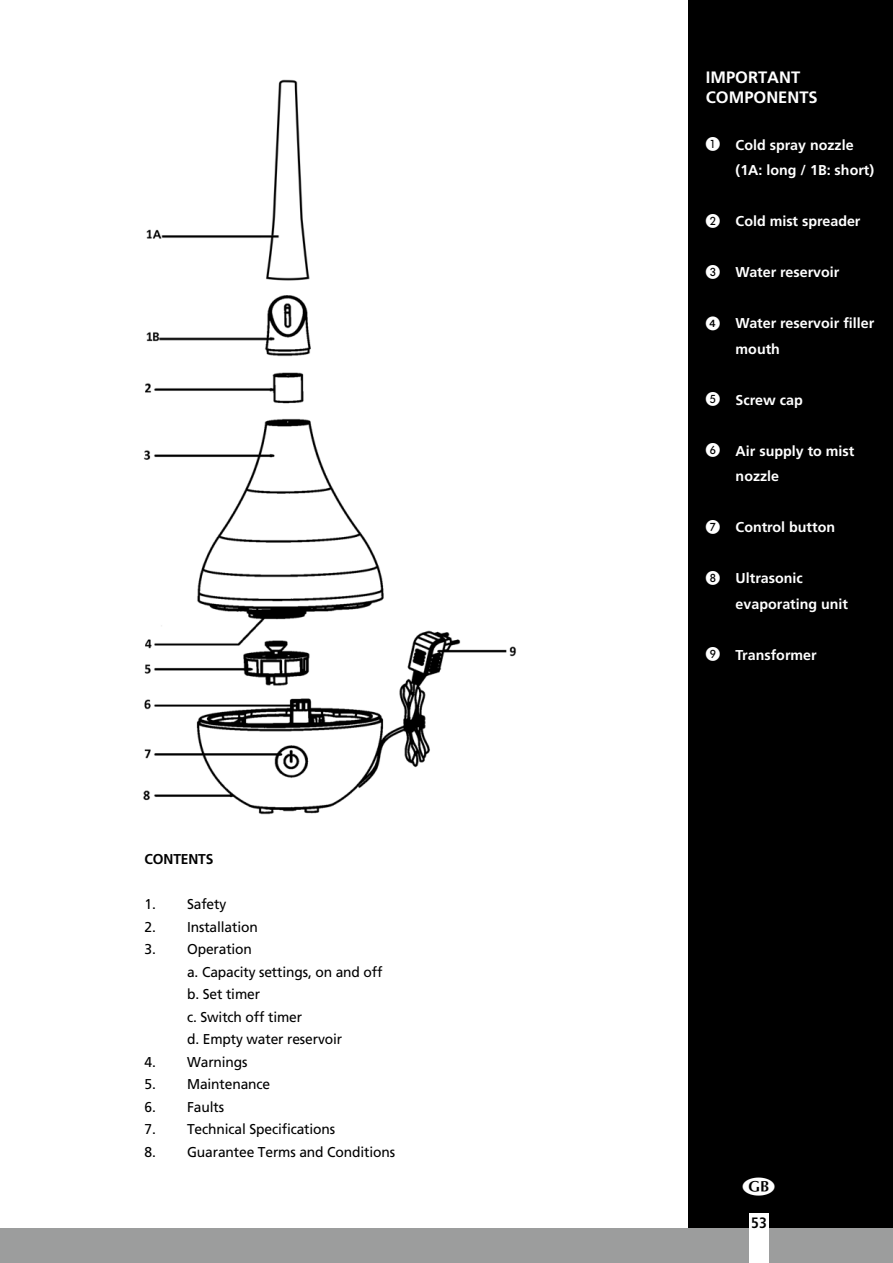
<style>
.page{position:relative;width:893px;height:1263px;background:#fff}
.page>*{position:absolute;margin:0;border:0;box-sizing:border-box;transform-origin:0 0}
.t1{font:700 16.5px/19.8px "Frutiger LT Std";color:#fff}
.t2{font:700 condensed 15px "Frutiger LT Std";color:#000}
.t3{font:14.25px/22.5px "Frutiger LT Std";letter-spacing:-.01em;color:#000}
.t4{font:700 14.25px/25.5px "Frutiger LT Std";color:#fff}
.t5{font:14.25px "European Pi One";color:#fff}
.t6{font:700 14.25px "Frutiger LT Std";letter-spacing:-.01em;color:#000}
</style>
<div class="page">
<div style="left:689px;top:0;width:204px;height:1263px;background:#000"></div>
<div style="left:0;top:1229px;width:893px;height:34px;background:#9c9d9d"></div>
<div style="left:749px;top:1213px;width:20px;height:50px;background:#fff"></div>
<img style="left:143px;top:79px;width:373px;height:736px">
<p class="t6" style="left:145px;top:851px;width:70px">CONTENTS</p>
<p class="t3" style="left:145px;top:893px;width:83px">1. Safety</p>
<p class="t3" style="left:145px;top:915px;width:115px">2. Installation</p>
<p class="t3" style="left:187px;top:938px;width:197px;text-indent:-43px">3. Operation<br>a. Capacity settings, on and off b. Set timer<br>c. Switch off timer<br>d. Empty water reservoir</p>
<p class="t3" style="left:145px;top:1050px;width:104px">4. Warnings</p>
<p class="t3" style="left:145px;top:1073px;width:127px">5. Maintenance</p>
<p class="t3" style="left:145px;top:1095px;width:81px">6. Faults</p>
<p class="t3" style="left:145px;top:1118px;width:192px">7. Technical Specifications</p>
<p class="t3" style="left:145px;top:1140px;width:252px">8. Guarantee Terms and Conditions</p>
<p class="t1" style="left:706px;top:68px;width:113px">IMPORTANT<br>COMPONENTS</p>
<p class="t4" style="left:736px;top:132px;width:140px">Cold spray nozzle (1A: long / 1B: short)</p>
<p class="t4" style="left:736px;top:209px;width:126px">Cold mist spreader</p>
<p class="t4" style="left:736px;top:260px;width:105px">Water reservoir</p>
<p class="t4" style="left:736px;top:311px;width:140px">Water reservoir filler mouth</p>
<p class="t5" style="left:706px;top:137px;width:16px">A</p>
<p class="t5" style="left:706px;top:213px;width:16px">B</p>
<p class="t5" style="left:706px;top:264px;width:16px">C</p>
<p class="t5" style="left:706px;top:315px;width:16px">4</p>
<p class="t5" style="left:706px;top:392px;width:16px">E</p>
<p class="t5" style="left:706px;top:443px;width:16px">F</p>
<p class="t5" style="left:706px;top:519px;width:16px">G</p>
<p class="t5" style="left:706px;top:570px;width:16px">H</p>
<p class="t4" style="left:736px;top:387px;width:69px">Screw cap</p>
<p class="t4" style="left:736px;top:438px;width:120px">Air supply to mist nozzle</p>
<p class="t4" style="left:736px;top:515px;width:101px">Control button</p>
<p class="t4" style="left:736px;top:566px;width:114px">Ultrasonic evaporating unit</p>
<p class="t4" style="left:736px;top:642px;width:83px">Transformer</p>
<p class="t2" style="left:751px;top:1214px;width:17px">53</p>
</div>
